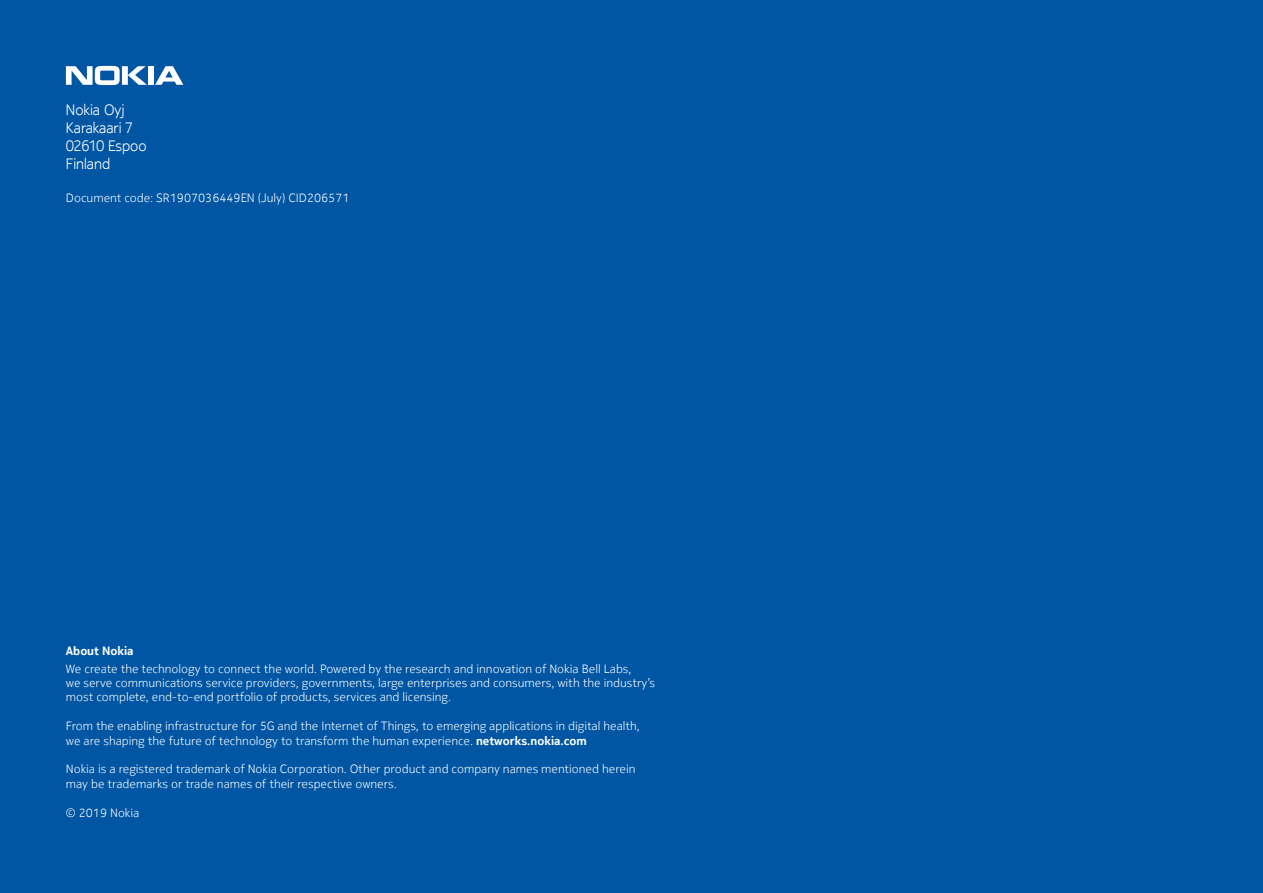
<style>
.page{position:relative;width:1263px;height:893px;background:#0056a3}
.page>*{position:absolute;margin:0;border:0;box-sizing:border-box;transform-origin:0 0}
.t1{font:300 15px/18px "Nokia Pure Headline";color:#fff}
.t2{font:300 12px/14.4px "Nokia Pure Text";color:#fff}
.t3{font:700 12px "Nokia Pure Text";color:#fff}
.s1{font-weight:700}
</style>
<div class="page">
<svg style="left:66px;top:66px;width:81px;height:19px"></svg>
<div style="left:148px;top:66px;width:6px;height:19px;background:#fff"></div>
<svg style="left:155px;top:66px;width:28px;height:19px"></svg>
<p class="t1" style="left:66px;top:101px;width:82px">Nokia Oyj<br>Karakaari 7<br>02610 Espoo<br>Finland</p>
<p class="t2" style="left:66px;top:190px;width:285px">Document code: SR1907036449EN (July) CID206571</p>
<p class="t3" style="left:66px;top:643px;width:69px">About Nokia</p>
<p class="t2" style="left:66px;top:661px;width:591px">We create the technology to connect the world. Powered by the research and innovation of Nokia Bell Labs,<br>we serve communications service providers, governments, large enterprises and consumers, with the industry’s most complete, end-to-end portfolio of products, services and licensing.</p>
<p class="t2" style="left:66px;top:719px;width:576px">From the enabling infrastructure for 5G and the Internet of Things, to emerging applications in digital health, we are shaping the future of technology to transform the human experience. <span class="s1">networks.nokia.com</span></p>
<p class="t2" style="left:66px;top:762px;width:571px">Nokia is a registered trademark of Nokia Corporation. Other product and company names mentioned herein may be trademarks or trade names of their respective owners.</p>
<p class="t2" style="left:66px;top:805px;width:75px">© 2019 Nokia</p>
</div>
